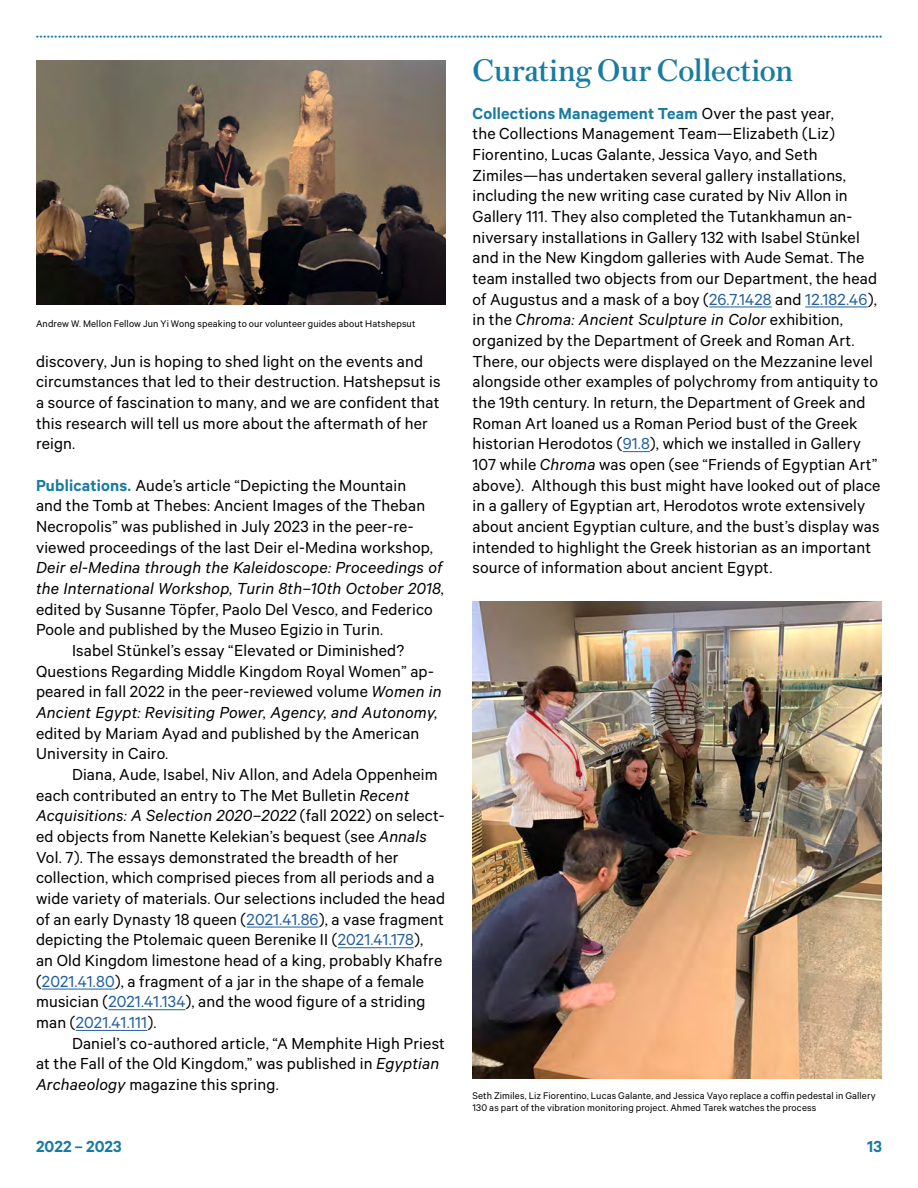
<style>
.page{position:relative;width:918px;height:1188px;background:#fff}
.page>*{position:absolute;margin:0;border:0;box-sizing:border-box;transform-origin:0 0}
.t1{font:33px "The Met Serif Roman No 2";letter-spacing:.005em;color:#187ba2}
.t2{font:18px/20.7px "The Met Sans";letter-spacing:.01em;color:#000}
.t3{font:italic 18px/20.7px "The Met Sans";letter-spacing:.01em;color:#000}
.t4{font:600 18px "The Met Sans";color:#187ba2}
.t5{font:10.8px/12px "The Met Sans";letter-spacing:.015em;color:#000}
.s1{font-weight:600;color:#187ba2}
.s2{font-style:italic}
.s3{color:#215e9e}
</style>
<div class="page">
<hr style="left:247px;top:927px;width:72px;height:1px;background:#215e9e">
<hr style="left:338px;top:947px;width:76px;height:1px;background:#215e9e">
<hr style="left:42px;top:989px;width:73px;height:1px;background:#215e9e">
<hr style="left:108px;top:1009px;width:77px;height:1px;background:#215e9e">
<hr style="left:76px;top:1030px;width:71px;height:1px;background:#215e9e">
<hr style="left:709px;top:307px;width:63px;height:1px;background:#215e9e">
<hr style="left:805px;top:307px;width:63px;height:1px;background:#215e9e">
<svg style="left:623px;top:451px;width:27px;height:1px"></svg>
<img style="left:36px;top:60px;width:410px;height:245px">
<img style="left:472px;top:601px;width:410px;height:477px">
<p class="t5" style="left:36px;top:317px;width:381px">Andrew W. Mellon Fellow Jun Yi Wong speaking to our volunteer guides about Hatshepsut</p>
<p class="t2" style="left:36px;top:350px;width:406px">discovery, Jun is hoping to shed light on the events and circumstances that led to their destruction. Hatshepsut is a source of fascination to many, and we are confident that this research will tell us more about the aftermath of her reign.</p>
<p class="t2" style="left:36px;top:474px;width:398px"><span class="s1">Publications.</span> Aude’s article “Depicting the Mountain and the Tomb at Thebes: Ancient Images of the Theban Necropolis” was published in July 2023 in the peer-re&shy;viewed proceedings of the last Deir el-Medina workshop,</p>
<p class="t3" style="left:36px;top:557px;width:410px">Deir el-Medina through the Kaleidoscope: Proceedings of the International Workshop, Turin 8th–10th October 2018,</p>
<p class="t2" style="left:36px;top:598px;width:398px">edited by Susanne Töpfer, Paolo Del Vesco, and Federico</p>
<p class="t2" style="left:36px;top:619px;width:349px">Poole and published by the Museo Egizio in Turin.</p>
<p class="t2" style="left:72px;top:640px;width:334px">Isabel Stünkel’s essay “Elevated or Diminished?</p>
<p class="t2" style="left:36px;top:660px;width:399px">Questions Regarding Middle Kingdom Royal Women” ap-</p>
<p class="t2" style="left:36px;top:681px;width:407px">peared in fall 2022 in the peer-reviewed volume <span class="s2">Women in</span></p>
<p class="t3" style="left:36px;top:702px;width:403px">Ancient Egypt: Revisiting Power, Agency, and Autonomy,</p>
<p class="t2" style="left:36px;top:722px;width:385px">edited by Mariam Ayad and published by the American<br>University in Cairo.</p>
<p class="t2" style="left:36px;top:764px;width:411px;text-indent:36px">Diana, Aude, Isabel, Niv Allon, and Adela Oppenheim each contributed an entry to The Met Bulletin <span class="s2">Recent Acquisitions: A Selection 2020–2022</span> (fall 2022) on select&shy;ed objects from Nanette Kelekian’s bequest (see <span class="s2">Annals </span>Vol. 7). The essays demonstrated the breadth of her collection, which comprised pieces from all periods and a wide variety of materials. Our selections included the head of an early Dynasty 18 queen (<span class="s3">2021.41.86</span>), a vase fragment depicting the Ptolemaic queen Berenike II (<span class="s3">2021.41.178</span>),<br>an Old Kingdom limestone head of a king, probably Khafre (<span class="s3">2021.41.80</span>), a fragment of a jar in the shape of a female musician (<span class="s3">2021.41.134</span>), and the wood figure of a striding man (<span class="s3">2021.41.111</span>).</p>
<p class="t2" style="left:36px;top:1032px;width:410px;text-indent:36px">Daniel’s co-authored article, “A Memphite High Priest at the Fall of the Old Kingdom,” was published in <span class="s2">Egyptian<br>Archaeology</span> magazine this spring.</p>
<h1 class="t1" style="left:472px;top:48px;width:322px">Curating Our Collection</h1>
<p class="t2" style="left:472px;top:102px;width:410px"><span class="s1">Collections Management Team</span> Over the past year,<br>the Collections Management Team—Elizabeth (Liz)<br>Fiorentino, Lucas Galante, Jessica Vayo, and Seth Zimiles—has undertaken several gallery installations, including the new writing case curated by Niv Allon in Gallery 111. They also completed the Tutankhamun an&shy;niversary installations in Gallery 132 with Isabel Stünkel and in the New Kingdom galleries with Aude Semat. The team installed two objects from our Department, the head of Augustus and a mask of a boy (<span class="s3">26.7.1428</span> and <span class="s3">12.182.46</span>), in the <span class="s2">Chroma: Ancient Sculpture in Color</span> exhibition, organized by the Department of Greek and Roman Art.<br>There, our objects were displayed on the Mezzanine level alongside other examples of polychromy from antiquity to the 19th century. In return, the Department of Greek and Roman Art loaned us a Roman Period bust of the Greek historian Herodotos (<span class="s3">91.8</span>), which we installed in Gallery 107 while <span class="s2">Chroma</span> was open (see “Friends of Egyptian Art” above). Although this bust might have looked out of place in a gallery of Egyptian art, Herodotos wrote extensively about ancient Egyptian culture, and the bust’s display was intended to highlight the Greek historian as an important source of information about ancient Egypt.</p>
<p class="t5" style="left:473px;top:1089px;width:405px">Seth Zimiles, Liz Fiorentino, Lucas Galante, and Jessica Vayo replace a coffin pedestal in Gallery<br>130 as part of the vibration monitoring project. Ahmed Tarek watches the process</p>
<p class="t4" style="left:36px;top:1136px;width:87px">2022 – 2023</p>
<p class="t4" style="left:867px;top:1136px;width:16px">13</p>
</div>
